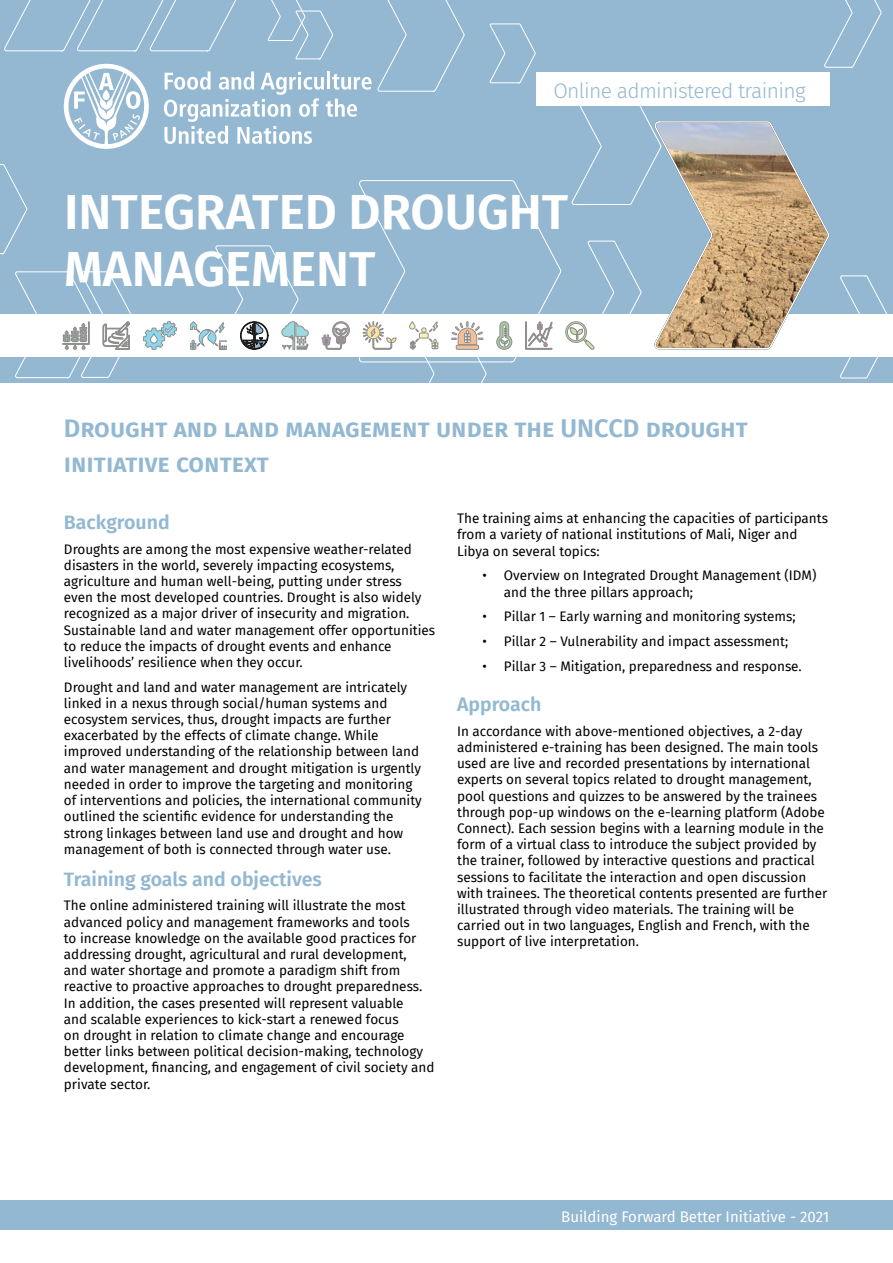
<style>
.page{position:relative;width:893px;height:1263px;background:#fff}
.page>*{position:absolute;margin:0;border:0;box-sizing:border-box;transform-origin:0 0}
.t1{font:600 49.5px/57px "Fira Sans";color:#fff}
.t2{font:600 25.5px/34.5px "Fira Sans";color:#93b8d1}
.t3{font:300 21px "Fira Sans";letter-spacing:-.03em;color:#93b8d1}
.t4{font:600 19.5px "Fira Sans";color:#93b8d1}
.t5{font:15px "Fira Sans";color:#fff}
.t6{font:13.5px/16.2px "Fira Sans";color:#000}
</style>
<div class="page">
<div style="left:0;top:1199px;width:893px;height:30px;background:#93b8d1"></div>
<svg style="left:0;top:0;width:893px;height:383px;background:#a5bfcf"></svg>
<h3 class="t3" style="left:553px;top:76px;width:254px">Online administered training</h3>
<h1 class="t1" style="left:64px;top:180px;width:506px">INTEGRATED DROUGHT<br>MANAGEMENT</h1>
<h2 class="t2" style="left:64px;top:410px;width:683px">Drought and land management under the UNCCD drought initiative context</h2>
<h3 class="t4" style="left:64px;top:506px;width:107px">Background</h3>
<p class="t6" style="left:64px;top:540px;width:373px">Droughts are among the most expensive weather-related disasters in the world, severely impacting ecosystems, agriculture and human well-being, putting under stress<br>even the most developed countries. Drought is also widely recognized as a major driver of insecurity and migration.<br>Sustainable land and water management offer opportunities to reduce the impacts of drought events and enhance livelihoods’ resilience when they occur.</p>
<p class="t6" style="left:64px;top:678px;width:359px">Drought and land and water management are intricately linked in a nexus through social/human systems and ecosystem services, thus, drought impacts are further exacerbated by the effects of climate change. While improved understanding of the relationship between land and water management and drought mitigation is urgently needed in order to improve the targeting and monitoring of interventions and policies, the international community outlined the scientific evidence for understanding the strong linkages between land use and drought and how management of both is connected through water use.</p>
<h3 class="t4" style="left:64px;top:863px;width:259px">Training goals and objectives</h3>
<p class="t6" style="left:64px;top:897px;width:372px">The online administered training will illustrate the most advanced policy and management frameworks and tools<br>to increase knowledge on the available good practices for addressing drought, agricultural and rural development,<br>and water shortage and promote a paradigm shift from reactive to proactive approaches to drought preparedness.<br>In addition, the cases presented will represent valuable<br>and scalable experiences to kick-start a renewed focus<br>on drought in relation to climate change and encourage better links between political decision-making, technology development, financing, and engagement of civil society and private sector.</p>
<p class="t6" style="left:457px;top:510px;width:372px">The training aims at enhancing the capacities of participants from a variety of national institutions of Mali, Niger and<br>Libya on several topics:</p>
<p class="t6" style="left:504px;top:567px;width:314px;text-indent:-21px">• Overview on Integrated Drought Management (IDM) and the three pillars approach;</p>
<p class="t6" style="left:483px;top:608px;width:315px">• Pillar 1 – Early warning and monitoring systems;</p>
<p class="t6" style="left:483px;top:633px;width:307px">• Pillar 2 – Vulnerability and impact assessment;</p>
<p class="t6" style="left:483px;top:657px;width:321px">• Pillar 3 – Mitigation, preparedness and response.</p>
<h3 class="t4" style="left:457px;top:688px;width:86px">Approach</h3>
<p class="t6" style="left:457px;top:723px;width:372px">In accordance with above-mentioned objectives, a 2-day administered e-training has been designed. The main tools used are live and recorded presentations by international experts on several topics related to drought management, pool questions and quizzes to be answered by the trainees through pop-up windows on the e-learning platform (Adobe Connect). Each session begins with a learning module in the form of a virtual class to introduce the subject provided by the trainer, followed by interactive questions and practical sessions to facilitate the interaction and open discussion with trainees. The theoretical contents presented are further illustrated through video materials. The training will be carried out in two languages, English and French, with the support of live interpretation.</p>
<p class="t5" style="left:561px;top:1205px;width:269px">Building Forward Better Initiative - 2021</p>
</div>
